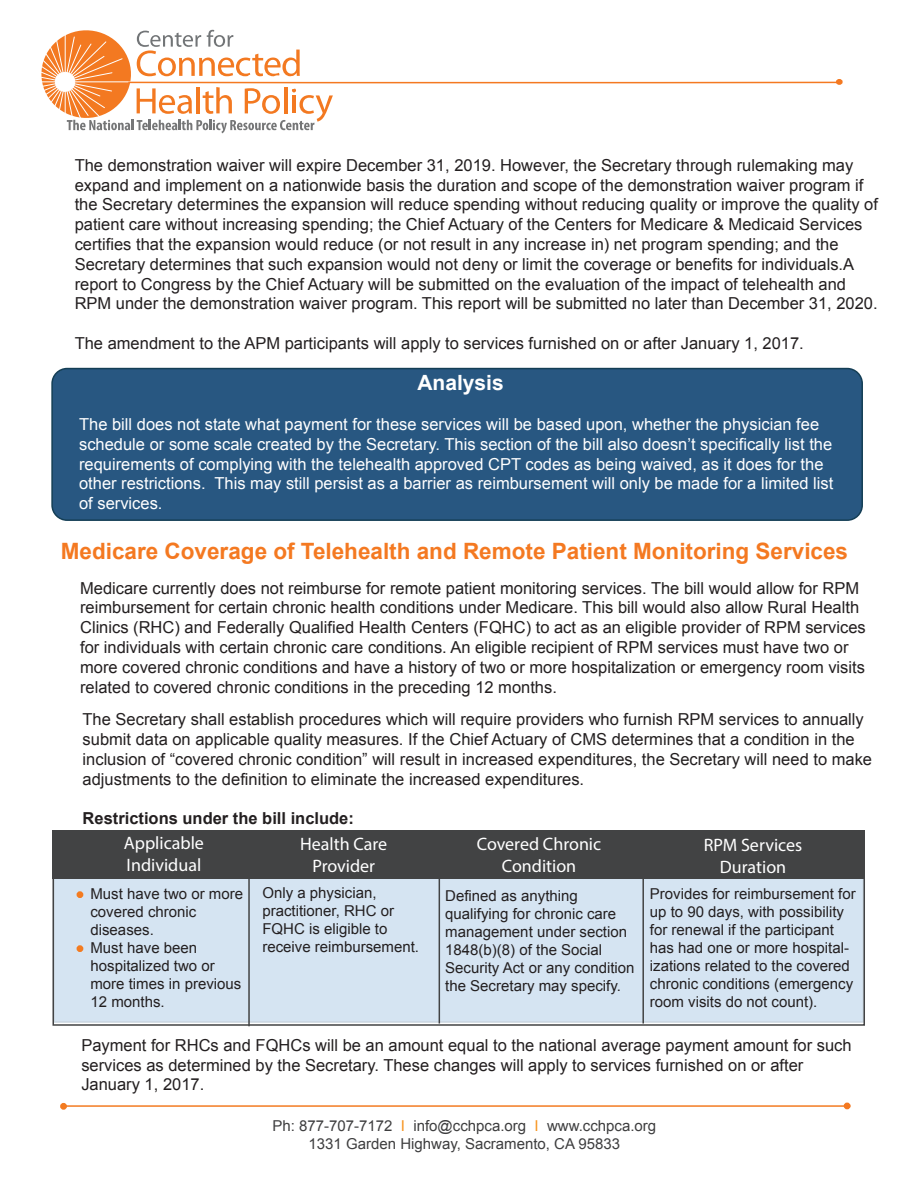
<style>
.page{position:relative;width:918px;height:1188px;background:#fff}
.page>*{position:absolute;margin:0;border:0;box-sizing:border-box;transform-origin:0 0}
.t1{font:700 22.5px "Arial";color:#f47921}
.t2{font:700 21px "Arial";color:#fff}
.t3{font:18px/21.6px "Myriad Pro";color:#fff;text-align:center}
.t4{font:16.5px/19.8px "Arial";color:#231f20}
.t5{font:16.5px/19.8px "Arial";color:#fff}
.t6{font:700 16.5px "Arial";color:#231f20}
.t7{font:15px/18px "Arial";color:#231f20}
.t8{font:15px/18px "Arial";color:#3e3e3f;text-align:center}
.s1{color:#f7931d}
</style>
<div class="page">
<svg style="left:41px;top:29px;width:797px;height:104px"></svg>
<div style="left:836px;top:79px;width:7px;height:6px;border:3px solid #f47921;border-radius:50%"></div>
<hr style="left:65px;top:1105px;width:785px;height:2px;background:#f37b21">
<div style="left:60px;top:1103px;width:7px;height:7px;border:3px solid #f37b21;border-radius:50%"></div>
<div style="left:844px;top:1103px;width:7px;height:6px;border:3px solid #f47921;border-radius:50%"></div>
<div style="left:53px;top:840px;width:811px;height:183px;background:#d5e4f2"></div>
<hr style="left:642px;top:876px;width:2px;height:147px;background:#424344">
<hr style="left:248px;top:878px;width:2px;height:148px;background:#424344">
<hr style="left:439px;top:871px;width:1px;height:153px;background:#424344">
<div style="left:52px;top:877px;width:813px;height:149px;border:2px solid #424344"></div>
<div style="left:77px;top:891px;width:6px;height:7px;border:3px solid #f37b21;border-radius:50%"></div>
<div style="left:77px;top:945px;width:6px;height:7px;border:3px solid #f37b21;border-radius:50%"></div>
<div style="left:52px;top:830px;width:813px;height:48px;background:#424344"></div>
<div style="left:52px;top:369px;width:810px;height:151px;background:#285781;border-radius:15px"></div>
<div style="left:51px;top:368px;width:812px;height:153px;border:2px solid #143e55;border-radius:15px"></div>
<p class="t4" style="left:75px;top:155px;width:805px">The demonstration waiver will expire December 31, 2019. However, the Secretary through rulemaking may expand and implement on a nationwide basis the duration and scope of the demonstration waiver program if the Secretary determines the expansion will reduce spending without reducing quality or improve the quality of patient care without increasing spending; the Chief Actuary of the Centers for Medicare &amp; Medicaid Services certifies that the expansion would reduce (or not result in any increase in) net program spending; and the Secretary determines that such expansion would not deny or limit the coverage or benefits for individuals.A report to Congress by the Chief Actuary will be submitted on the evaluation of the impact of telehealth and RPM under the demonstration waiver program. This report will be submitted no later than December 31, 2020.</p>
<p class="t4" style="left:75px;top:333px;width:731px">The amendment to the APM participants will apply to services furnished on or after January 1, 2017.</p>
<p class="t2" style="left:417px;top:369px;width:88px">Analysis</p>
<p class="t5" style="left:79px;top:414px;width:756px">The bill does not state what payment for these services will be based upon, whether the physician fee schedule or some scale created by the Secretary. This section of the bill also doesn’t specifically list the requirements of complying with the telehealth approved CPT codes as being waived, as it does for the other restrictions. This may still persist as a barrier as reimbursement will only be made for a limited list of services.</p>
<h1 class="t1" style="left:61px;top:537px;width:789px">Medicare Coverage of Telehealth and Remote Patient Monitoring Services</h1>
<p class="t4" style="left:80px;top:578px;width:787px">Medicare currently does not reimburse for remote patient monitoring services. The bill would allow for RPM reimbursement for certain chronic health conditions under Medicare. This bill would also allow Rural Health Clinics (RHC) and Federally Qualified Health Centers (FQHC) to act as an eligible provider of RPM services for individuals with certain chronic care conditions. An eligible recipient of RPM services must have two or more covered chronic conditions and have a history of two or more hospitalization or emergency room visits related to covered chronic conditions in the preceding 12 months.</p>
<p class="t4" style="left:83px;top:710px;width:791px">The Secretary shall establish procedures which will require providers who furnish RPM services to annually submit data on applicable quality measures. If the Chief Actuary of CMS determines that a condition in the inclusion of “covered chronic condition” will result in increased expenditures, the Secretary will need to make adjustments to the definition to eliminate the increased expenditures.</p>
<p class="t6" style="left:83px;top:807px;width:273px">Restrictions under the bill include:</p>
<p class="t3" style="left:124px;top:832px;width:82px;text-align:left">Applicable<br>Individual</p>
<p class="t3" style="left:300px;top:833px;width:89px">Health Care<br>Provider</p>
<p class="t3" style="left:477px;top:833px;width:126px">Covered Chronic<br>Condition</p>
<p class="t3" style="left:704px;top:834px;width:100px">RPM Services<br>Duration</p>
<p class="t7" style="left:262px;top:884px;width:158px">Only a physician, practitioner, RHC or<br>FQHC is eligible to receive reimbursement.</p>
<p class="t7" style="left:650px;top:885px;width:207px">Provides for reimbursement for up to 90 days, with possibility for renewal if the participant has had one or more hospital&shy;izations related to the covered chronic conditions (emergency room visits do not count).</p>
<p class="t7" style="left:90px;top:885px;width:154px">Must have two or more covered chronic diseases.<br>Must have been hospitalized two or more times in previous<br>12 months.</p>
<p class="t7" style="left:445px;top:887px;width:191px">Defined as anything qualifying for chronic care management under section<br>1848(b)(8) of the Social<br>Security Act or any condition the Secretary may specify.</p>
<p class="t4" style="left:81px;top:1035px;width:772px">Payment for RHCs and FQHCs will be an amount equal to the national average payment amount for such services as determined by the Secretary. These changes will apply to services furnished on or after<br>January 1, 2017.</p>
<p class="t8" style="left:273px;top:1117px;width:385px">Ph: 877-707-7172 <span class="s1">I</span> info@cchpca.org <span class="s1">I</span> www.cchpca.org<br>1331 Garden Highway, Sacramento, CA 95833</p>
</div>
